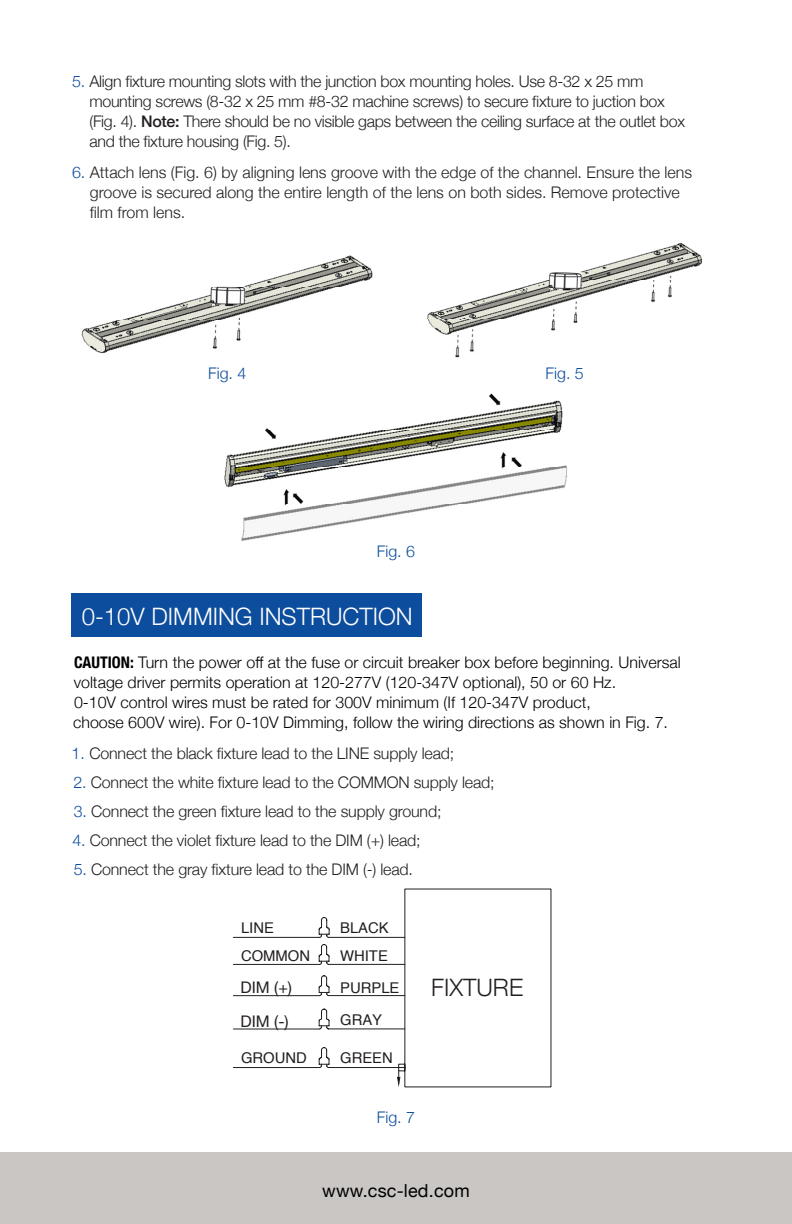
<style>
.page{position:relative;width:792px;height:1224px;background:#fff}
.page>*{position:absolute;margin:0;border:0;box-sizing:border-box;transform-origin:0 0}
.t1{font:300 24px "Helvetica Neue";color:#fff}
.t2{font:300 24px "Helvetica Neue";color:#231f20}
.t3{font:18px "Helvetica Neue";letter-spacing:.01em;color:#000}
.t4{font:300 16px/20px "Helvetica Neue";letter-spacing:-.01em;color:#231f20}
.t5{font:300 16px/20px "Helvetica Neue";color:#000}
.t6{font:300 16px "Helvetica Neue";color:#0d4d9d}
.t7{font:16px "Helvetica Neue";color:#231f20}
.t8{font:14.8px/28.2px "Helvetica";color:#231f20}
.s1{color:#0d4d9d}
.s2{font-weight:500}
.s3{font-weight:700;font-stretch:condensed}
</style>
<div class="page">
<div style="left:71px;top:593px;width:351px;height:43px;background:#0d4d9d"></div>
<div style="left:0;top:1152px;width:792px;height:72px;background:#cac6c4"></div>
<hr style="left:233px;top:937px;width:87px;height:1px;background:#231f20">
<hr style="left:233px;top:964px;width:87px;height:1px;background:#231f20">
<hr style="left:233px;top:995px;width:87px;height:1px;background:#231f20">
<hr style="left:233px;top:1029px;width:87px;height:1px;background:#231f20">
<hr style="left:233px;top:1067px;width:87px;height:1px;background:#231f20">
<svg style="left:319px;top:888px;width:233px;height:199px"></svg>
<svg style="left:397px;top:1071px;width:3px;height:16px"></svg>
<div style="left:423px;top:937px;width:125px;height:87px;background:#fff"></div>
<img style="left:81px;top:255px;width:292px;height:98px">
<img style="left:427px;top:242px;width:276px;height:116px">
<img style="left:224px;top:394px;width:343px;height:147px">
<p class="t4" style="left:89px;top:71px;width:597px;text-indent:-17px"><span class="s1">5.</span> Align fixture mounting slots with the junction box mounting holes. Use 8-32 x 25 mm mounting screws (8-32 x 25 mm #8-32 machine screws) to secure fixture to juction box (Fig. 4). <span class="s2">Note:</span> There should be no visible gaps between the ceiling surface at the outlet box and the fixture housing (Fig. 5).</p>
<p class="t4" style="left:90px;top:162px;width:604px;text-indent:-18px"><span class="s1">6.</span> Attach lens (Fig. 6) by aligning lens groove with the edge of the channel. Ensure the lens groove is secured along the entire length of the lens on both sides. Remove protective film from lens.</p>
<p class="t6" style="left:208px;top:361px;width:40px">Fig. 4</p>
<p class="t6" style="left:546px;top:361px;width:40px">Fig. 5</p>
<p class="t6" style="left:377px;top:538px;width:40px">Fig. 6</p>
<p class="t1" style="left:82px;top:597px;width:333px">0-10V DIMMING INSTRUCTION</p>
<p class="t5" style="left:73px;top:651px;width:609px"><span class="s3">CAUTION:</span> Turn the power off at the fuse or circuit breaker box before beginning. Universal voltage driver permits operation at 120-277V (120-347V optional), 50 or 60 Hz.<br>0-10V control wires must be rated for 300V minimum (If 120-347V product,<br>choose 600V wire). For 0-10V Dimming, follow the wiring directions as shown in Fig. 7.</p>
<p class="t4" style="left:72px;top:742px;width:384px"><span class="s1">1.</span> Connect the black fixture lead to the LINE supply lead;</p>
<p class="t4" style="left:73px;top:771px;width:423px"><span class="s1">2.</span> Connect the white fixture lead to the COMMON supply lead;</p>
<p class="t4" style="left:74px;top:800px;width:369px"><span class="s1">3.</span> Connect the green fixture lead to the supply ground;</p>
<p class="t4" style="left:72px;top:829px;width:350px"><span class="s1">4.</span> Connect the violet fixture lead to the DIM (+) lead;</p>
<p class="t4" style="left:74px;top:858px;width:341px"><span class="s1">5.</span> Connect the gray fixture lead to the DIM (-) lead.</p>
<p class="t8" style="left:340px;top:915px;width:50px">BLACK<br>WHITE</p>
<p class="t8" style="left:340px;top:973px;width:61px;line-height:31.6px">PURPLE<br>GRAY</p>
<p class="t8" style="left:340px;top:1045px;width:54px">GREEN</p>
<p class="t8" style="left:241px;top:915px;width:71px">LINE<br>COMMON</p>
<p class="t7" style="left:240px;top:975px;width:53px">DIM (+)</p>
<p class="t2" style="left:431px;top:968px;width:94px">FIXTURE</p>
<p class="t7" style="left:240px;top:1010px;width:50px">DIM (-)</p>
<p class="t8" style="left:241px;top:1045px;width:67px">GROUND</p>
<p class="t6" style="left:377px;top:1104px;width:40px">Fig. 7</p>
<p class="t3" style="left:322px;top:1177px;width:149px">www.csc-led.com</p>
</div>
